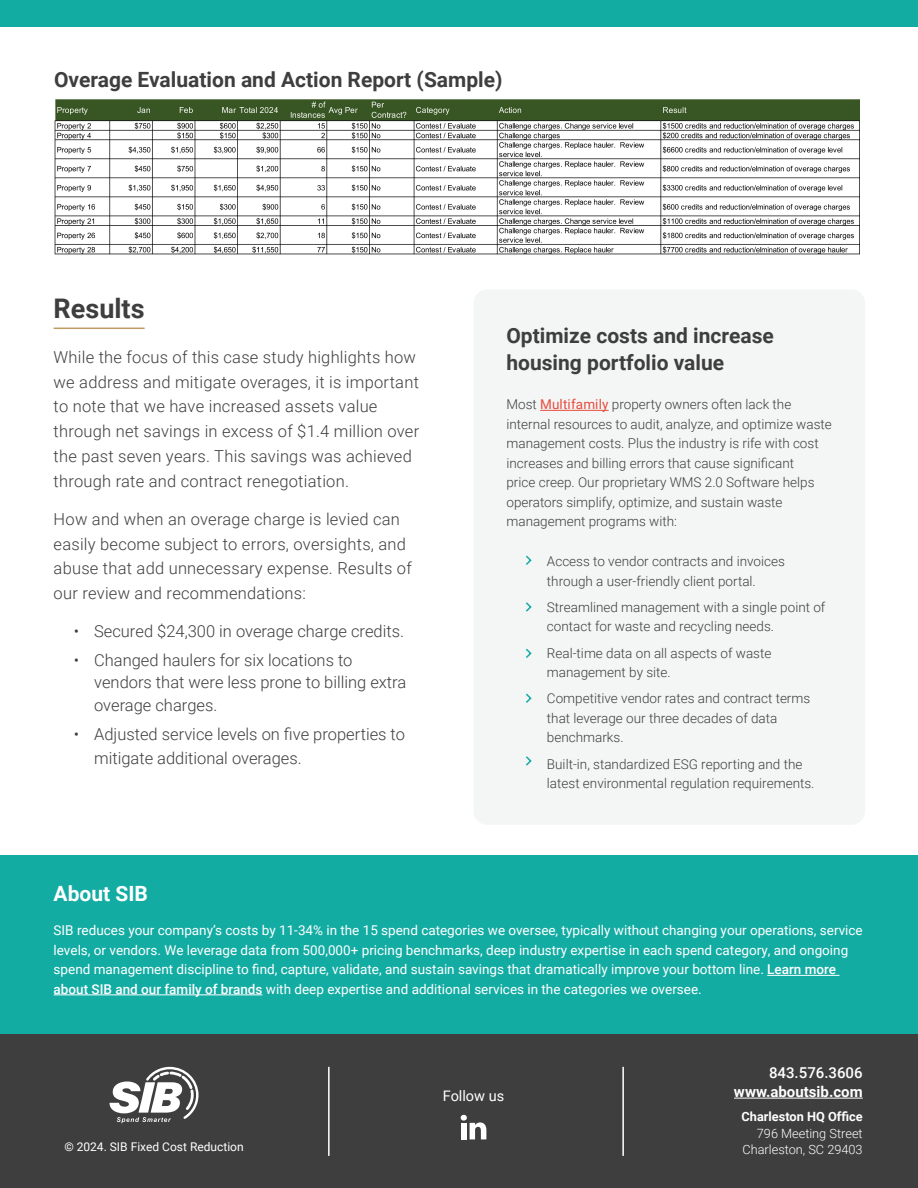
<style>
.page{position:relative;width:918px;height:1188px;background:#fff}
.page>*{position:absolute;margin:0;border:0;box-sizing:border-box;transform-origin:0 0}
.SIB_CE_-_Subtitle{font:700 27px "Roboto";color:#3e3e3f}
.SIB_CE_-_Subtitle-2{font:700 21px/27px "Roboto";color:#3e3e3f}
.t1{font:700 21px "Roboto";color:#fff}
.SIB_CE_-_Paragraph{font:300 16.5px/24.8px "Roboto";letter-spacing:.015em;color:#3e3e3f}
.t2{font:700 15px "Roboto";color:#fff}
.t3{font:500 15px "Roboto";color:#fff}
.t4{font:14.55px "Roboto";color:#fff}
.SIB_CE_-_Paragraph-2{font:300 13.5px/19.5px "Roboto";color:#3e3e3f}
.t5{font:13.5px/19.5px "Roboto";color:#fff}
.t6{font:300 12.75px/16.5px "Roboto";color:#fff;text-align:right}
.t7{font:700 12.75px "Roboto";color:#fff}
.t8{font:12px "Roboto";color:#fff}
.s1{font-weight:400;color:#e74d3e}
.s2{font-weight:500}
</style>
<div class="page">
<div style="left:0;top:855px;width:918px;height:218px;background:#13aca3"></div>
<hr style="left:767px;top:975px;width:72px;height:1px;background:#fff">
<hr style="left:54px;top:995px;width:209px;height:1px;background:#fff">
<div style="left:0;top:0;width:918px;height:27px;background:#13aca3"></div>
<div style="left:0;top:1034px;width:918px;height:154px;background:#3e3e3f"></div>
<hr style="left:734px;top:1098px;width:129px;height:1px;background:#fff">
<svg style="left:461px;top:1115px;width:25px;height:24px"></svg>
<svg style="left:110px;top:1067px;width:89px;height:56px"></svg>
<hr style="left:622px;top:1067px;width:2px;height:89px;background:#fff">
<hr style="left:328px;top:1067px;width:2px;height:89px;background:#fff">
<hr style="left:54px;top:328px;width:91px;height:1px;background:#bf9b5f">
<div style="left:474px;top:290px;width:391px;height:535px;background:#f4f5f5;border-radius:14px"></div>
<hr style="left:540px;top:410px;width:69px;height:1px;background:#e74d3e">
<svg style="left:526px;top:555px;width:6px;height:10px"></svg>
<svg style="left:526px;top:693px;width:6px;height:10px"></svg>
<svg style="left:526px;top:648px;width:6px;height:10px"></svg>
<svg style="left:526px;top:602px;width:6px;height:10px"></svg>
<svg style="left:526px;top:756px;width:6px;height:10px"></svg>
<img style="left:54px;top:99px;width:805px;height:156px">
<p class="SIB_CE_-_Subtitle-2" style="left:54px;top:65px;width:450px">Overage Evaluation and Action Report (Sample)</p>
<p class="SIB_CE_-_Subtitle" style="left:54px;top:289px;width:92px">Results</p>
<p class="SIB_CE_-_Paragraph" style="left:54px;top:344px;width:367px">While the focus of this case study highlights how we address and mitigate overages, it is important to note that we have increased assets value through net savings in excess of $1.4 million over the past seven years. This savings was achieved through rate and contract renegotiation.</p>
<p class="SIB_CE_-_Paragraph" style="left:54px;top:506px;width:360px">How and when an overage charge is levied can easily become subject to errors, oversights, and abuse that add unnecessary expense. Results of our review and recommendations:</p>
<p class="SIB_CE_-_Paragraph" style="left:74px;top:618px;width:332px">• Secured $24,300 in overage charge credits.</p>
<p class="SIB_CE_-_Paragraph" style="left:94px;top:648px;width:314px;line-height:22.5px;text-indent:-20px">• Changed haulers for six locations to vendors that were less prone to billing extra overage charges.</p>
<p class="SIB_CE_-_Paragraph" style="left:94px;top:722px;width:312px;line-height:24px;text-indent:-20px">• Adjusted service levels on five properties to mitigate additional overages.</p>
<p class="SIB_CE_-_Subtitle-2" style="left:506px;top:321px;width:269px">Optimize costs and increase housing portfolio value</p>
<p class="SIB_CE_-_Paragraph-2" style="left:506px;top:394px;width:327px">Most <span class="s1">Multifamily</span> property owners often lack the internal resources to audit, analyze, and optimize waste management costs. Plus the industry is rife with cost increases and billing errors that cause significant<br>price creep. Our proprietary WMS 2.0 Software helps operators simplify, optimize, and sustain waste management programs with:</p>
<p class="SIB_CE_-_Paragraph-2" style="left:547px;top:551px;width:239px">Access to vendor contracts and invoices through a user-friendly client portal.</p>
<p class="SIB_CE_-_Paragraph-2" style="left:547px;top:597px;width:280px">Streamlined management with a single point of contact for waste and recycling needs.</p>
<p class="SIB_CE_-_Paragraph-2" style="left:547px;top:643px;width:226px">Real-time data on all aspects of waste management by site.</p>
<p class="SIB_CE_-_Paragraph-2" style="left:547px;top:688px;width:265px">Competitive vendor rates and contract terms that leverage our three decades of data benchmarks.</p>
<p class="SIB_CE_-_Paragraph-2" style="left:547px;top:754px;width:269px">Built-in, standardized ESG reporting and the latest environmental regulation requirements.</p>
<h2 class="t1" style="left:54px;top:878px;width:96px">About SIB</h2>
<p class="t5" style="left:54px;top:920px;width:811px">SIB reduces your company’s costs by 11-34% in the 15 spend categories we oversee, typically without changing your operations, service levels, or vendors. We leverage data from 500,000+ pricing benchmarks, deep industry expertise in each spend category, and ongoing spend management discipline to find, capture, validate, and sustain savings that dramatically improve your bottom line. <span class="s2">Learn more about SIB and our family of brands</span> with deep expertise and additional services in the categories we oversee.</p>
<p class="t8" style="left:64px;top:1138px;width:181px">© 2024. SIB Fixed Cost Reduction</p>
<p class="t4" style="left:443px;top:1085px;width:63px">Follow us</p>
<p class="t3" style="left:769px;top:1062px;width:95px">843.576.3606</p>
<p class="t2" style="left:734px;top:1081px;width:130px">www.aboutsib.com</p>
<p class="t7" style="left:742px;top:1108px;width:123px">Charleston HQ Office</p>
<p class="t6" style="left:743px;top:1124px;width:122px">796 Meeting Street<br>Charleston, SC 29403</p>
</div>
